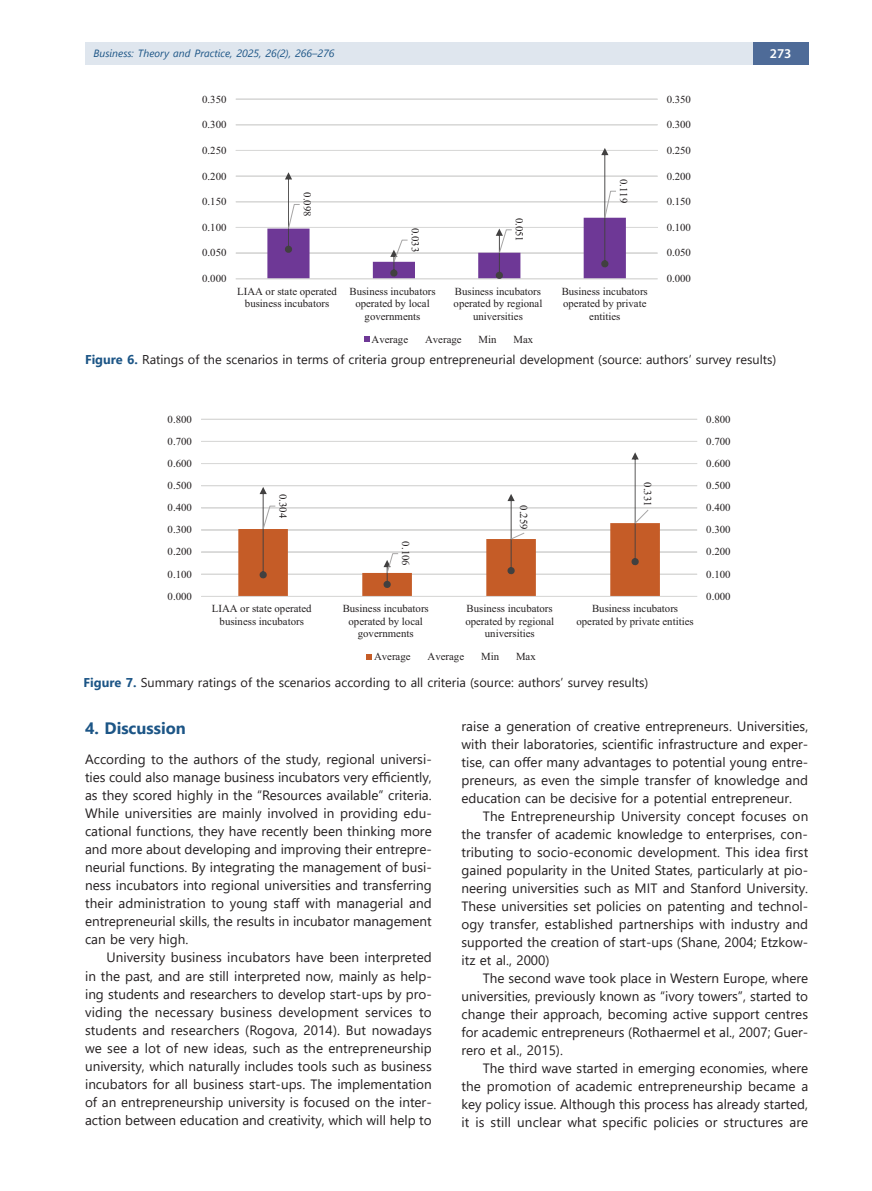
<style>
.page{position:relative;width:872px;height:1191px;background:#fff}
.page>*{position:absolute;margin:0;border:0;box-sizing:border-box;transform-origin:0 0}
.t1{font:700 16.5px "Segoe UI";color:#1c5586}
.t2{font:13.5px/18px "Segoe UI";color:#231f20;text-align:justify}
.t3{font:600 13.5px "Myriad Pro";color:#fff}
.t4{font:12.75px "Segoe UI";color:#231f20}
.t5{font:10.8px/12.5px "Times New Roman";color:#231f20;text-align:center}
.t6{font:italic 10.5px "Segoe UI";color:#1c5586}
.s1{font-weight:700;color:#1c5586}
</style>
<div class="page">
<div style="left:85px;top:43px;width:668px;height:22px;background:#dfe6ee"></div>
<div style="left:753px;top:43px;width:55px;height:22px;background:#4e6b98"></div>
<hr style="left:236px;top:253px;width:421px;height:1px;background:#d9d9d8">
<hr style="left:236px;top:227px;width:421px;height:1px;background:#d9d9d8">
<hr style="left:236px;top:201px;width:421px;height:1px;background:#d9d9d8">
<hr style="left:236px;top:176px;width:421px;height:1px;background:#d9d9d8">
<hr style="left:236px;top:150px;width:421px;height:1px;background:#d9d9d8">
<hr style="left:236px;top:124px;width:421px;height:1px;background:#d9d9d8">
<hr style="left:236px;top:99px;width:421px;height:1px;background:#d9d9d8">
<hr style="left:236px;top:278px;width:421px;height:1px;background:#d9d9d8">
<svg style="left:285px;top:148px;width:323px;height:132px"></svg>
<svg style="left:267px;top:190px;width:359px;height:89px"></svg>
<svg style="left:364px;top:337px;width:5px;height:5px"></svg>
<hr style="left:201px;top:574px;width:496px;height:1px;background:#d9d9d8">
<hr style="left:201px;top:551px;width:496px;height:1px;background:#d9d9d8">
<hr style="left:201px;top:529px;width:496px;height:1px;background:#d9d9d8">
<hr style="left:201px;top:507px;width:496px;height:1px;background:#d9d9d8">
<hr style="left:201px;top:485px;width:496px;height:1px;background:#d9d9d8">
<hr style="left:201px;top:463px;width:496px;height:1px;background:#d9d9d8">
<hr style="left:201px;top:441px;width:496px;height:1px;background:#d9d9d8">
<hr style="left:201px;top:419px;width:496px;height:1px;background:#d9d9d8">
<hr style="left:201px;top:596px;width:496px;height:1px;background:#d9d9d8">
<svg style="left:259px;top:452px;width:379px;height:53px"></svg>
<svg style="left:238px;top:505px;width:422px;height:91px"></svg>
<svg style="left:366px;top:654px;width:6px;height:5px"></svg>
<p class="t6" style="left:94px;top:43px;width:242px">Business: Theory and Practice, 2025, 26(2), 266–276</p>
<p class="t3" style="left:769px;top:45px;width:23px">273</p>
<p class="t5" style="left:202px;top:94px;width:26px">0.350</p>
<p class="t5" style="left:666px;top:94px;width:26px">0.350</p>
<p class="t5" style="left:202px;top:119px;width:26px">0.300</p>
<p class="t5" style="left:666px;top:119px;width:26px">0.300</p>
<p class="t5" style="left:202px;top:145px;width:26px">0.250</p>
<p class="t5" style="left:666px;top:145px;width:26px">0.250</p>
<p class="t5" style="left:202px;top:171px;width:26px">0.200</p>
<p class="t5" style="left:202px;top:196px;width:26px">0.150</p>
<p class="t5" style="left:312px;top:192px;width:26px;rotate:90deg">0.098</p>
<p class="t5" style="left:629px;top:179px;width:26px;rotate:90deg">0.119</p>
<p class="t5" style="left:666px;top:171px;width:26px">0.200</p>
<p class="t5" style="left:666px;top:196px;width:26px">0.150</p>
<p class="t5" style="left:202px;top:222px;width:26px">0.100</p>
<p class="t5" style="left:202px;top:248px;width:26px">0.050</p>
<p class="t5" style="left:420px;top:228px;width:26px;rotate:90deg">0.033</p>
<p class="t5" style="left:525px;top:218px;width:26px;rotate:90deg">0.051</p>
<p class="t5" style="left:666px;top:222px;width:26px">0.100</p>
<p class="t5" style="left:666px;top:248px;width:26px">0.050</p>
<p class="t5" style="left:202px;top:273px;width:26px">0.000</p>
<p class="t5" style="left:666px;top:273px;width:26px">0.000</p>
<p class="t5" style="left:237px;top:286px;width:101px">LIAA or state operated business incubators</p>
<p class="t5" style="left:349px;top:286px;width:88px">Business incubators operated by local governments</p>
<p class="t5" style="left:453px;top:286px;width:90px">Business incubators operated by regional universities</p>
<p class="t5" style="left:561px;top:286px;width:88px">Business incubators operated by private entities</p>
<p class="t5" style="left:371px;top:334px;width:38px">Average</p>
<p class="t5" style="left:425px;top:334px;width:38px">Average</p>
<p class="t5" style="left:478px;top:334px;width:20px">Min</p>
<p class="t5" style="left:513px;top:334px;width:21px">Max</p>
<p class="t4" style="left:85px;top:347px;width:693px"><span class="s1">Figure 6.</span> Ratings of the scenarios in terms of criteria group entrepreneurial development (source: authors’ survey results)</p>
<p class="t5" style="left:168px;top:414px;width:26px">0.800</p>
<p class="t5" style="left:706px;top:414px;width:26px">0.800</p>
<p class="t5" style="left:168px;top:436px;width:26px">0.700</p>
<p class="t5" style="left:706px;top:436px;width:26px">0.700</p>
<p class="t5" style="left:168px;top:458px;width:26px">0.600</p>
<p class="t5" style="left:706px;top:458px;width:26px">0.600</p>
<p class="t5" style="left:168px;top:480px;width:26px">0.500</p>
<p class="t5" style="left:168px;top:502px;width:26px">0.400</p>
<p class="t5" style="left:168px;top:524px;width:26px">0.300</p>
<p class="t5" style="left:288px;top:494px;width:26px;rotate:90deg">0.304</p>
<p class="t5" style="left:529px;top:505px;width:26px;rotate:90deg">0.259</p>
<p class="t5" style="left:653px;top:482px;width:26px;rotate:90deg">0.331</p>
<p class="t5" style="left:706px;top:480px;width:26px">0.500</p>
<p class="t5" style="left:706px;top:502px;width:26px">0.400</p>
<p class="t5" style="left:706px;top:524px;width:26px">0.300</p>
<p class="t5" style="left:168px;top:546px;width:26px">0.200</p>
<p class="t5" style="left:411px;top:541px;width:26px;rotate:90deg">0.106</p>
<p class="t5" style="left:706px;top:546px;width:26px">0.200</p>
<p class="t5" style="left:168px;top:569px;width:26px">0.100</p>
<p class="t5" style="left:706px;top:569px;width:26px">0.100</p>
<p class="t5" style="left:168px;top:591px;width:26px">0.000</p>
<p class="t5" style="left:706px;top:591px;width:26px">0.000</p>
<p class="t5" style="left:212px;top:603px;width:101px">LIAA or state operated business incubators</p>
<p class="t5" style="left:343px;top:603px;width:88px">Business incubators operated by local governments</p>
<p class="t5" style="left:465px;top:603px;width:90px">Business incubators operated by regional universities</p>
<p class="t5" style="left:576px;top:603px;width:119px">Business incubators operated by private entities</p>
<p class="t5" style="left:374px;top:651px;width:38px">Average</p>
<p class="t5" style="left:427px;top:651px;width:38px">Average</p>
<p class="t5" style="left:481px;top:651px;width:20px">Min</p>
<p class="t5" style="left:516px;top:651px;width:21px">Max</p>
<p class="t4" style="left:84px;top:671px;width:566px"><span class="s1">Figure 7.</span> Summary ratings of the scenarios according to all criteria (source: authors’ survey results)</p>
<p class="t1" style="left:85px;top:712px;width:102px">4. Discussion</p>
<p class="t2" style="left:85px;top:749px;width:348px">According to the authors of the study, regional universi&shy;ties could also manage business incubators very efficiently, as they scored highly in the “Resources available” criteria.<br>While universities are mainly involved in providing edu&shy;cational functions, they have recently been thinking more and more about developing and improving their entrepre&shy;neurial functions. By integrating the management of busi&shy;ness incubators into regional universities and transferring their administration to young staff with managerial and entrepreneurial skills, the results in incubator management can be very high.</p>
<p class="t2" style="left:85px;top:947px;width:348px;text-indent:21px">University business incubators have been interpreted in the past, and are still interpreted now, mainly as help&shy;ing students and researchers to develop start-ups by pro&shy;viding the necessary business development services to students and researchers (Rogova, 2014). But nowadays we see a lot of new ideas, such as the entrepreneurship university, which naturally includes tools such as business incubators for all business start-ups. The implementation of an entrepreneurship university is focused on the inter&shy;action between education and creativity, which will help to</p>
<p class="t2" style="left:461px;top:716px;width:348px">raise a generation of creative entrepreneurs. Universities, with their laboratories, scientific infrastructure and exper&shy;tise, can offer many advantages to potential young entre&shy;preneurs, as even the simple transfer of knowledge and education can be decisive for a potential entrepreneur.</p>
<p class="t2" style="left:461px;top:806px;width:348px;text-indent:21px">The Entrepreneurship University concept focuses on the transfer of academic knowledge to enterprises, con&shy;tributing to socio-economic development. This idea first gained popularity in the United States, particularly at pio&shy;neering universities such as MIT and Stanford University.<br>These universities set policies on patenting and technol&shy;ogy transfer, established partnerships with industry and supported the creation of start-ups (Shane, 2004; Etzkow&shy;itz et al., 2000)</p>
<p class="t2" style="left:461px;top:968px;width:348px;text-indent:21px">The second wave took place in Western Europe, where universities, previously known as “ivory towers”, started to change their approach, becoming active support centres for academic entrepreneurs (Rothaermel et al., 2007; Guer&shy;rero et al., 2015).</p>
<p class="t2" style="left:461px;top:1058px;width:348px;text-indent:21px">The third wave started in emerging economies, where the promotion of academic entrepreneurship became a key policy issue. Although this process has already started, it is still unclear what specific policies or structures are</p>
</div>
